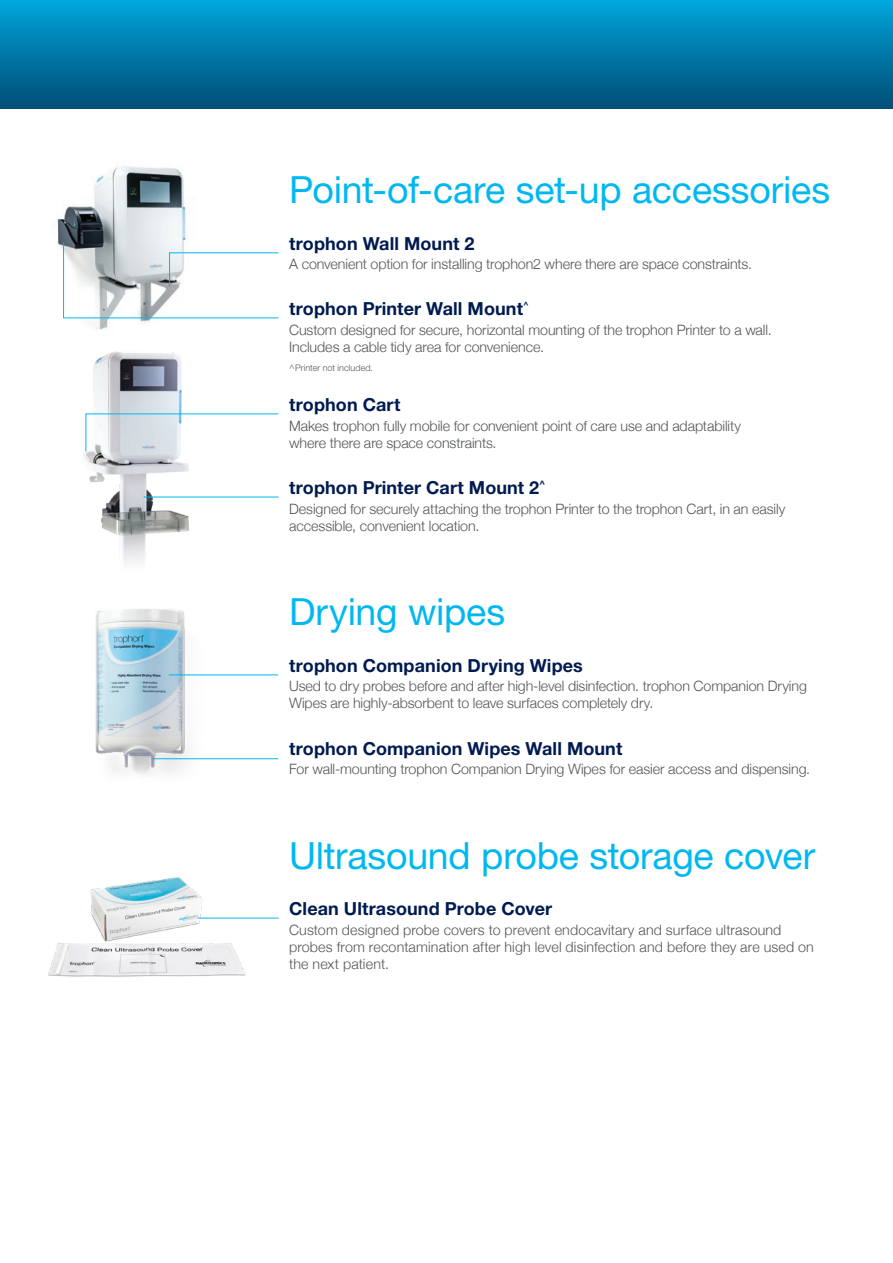
<style>
.page{position:relative;width:893px;height:1263px;background:#fff}
.page>*{position:absolute;margin:0;border:0;box-sizing:border-box;transform-origin:0 0}
.TX_Header_1{font:37.5px "Helvetica Neue LT Pro";letter-spacing:-.005em;color:#00b8f0}
.TX_Header_2{font:700 18px "Helvetica Neue LT Pro";letter-spacing:.005em;color:#001b50}
.TX_Body_1{font:300 14.25px/17.2px "Helvetica Neue";letter-spacing:-.005em;color:#545557}
.t1{font:300 9px "Helvetica Neue LT Pro";letter-spacing:.005em;color:#545557}
</style>
<div class="page">
<img style="left:57px;top:166px;width:131px;height:164px">
<img style="left:83px;top:351px;width:125px;height:212px">
<hr style="left:144px;top:497px;width:135px;height:1px;background:#00b8f0">
<svg style="left:63px;top:242px;width:216px;height:77px"></svg>
<svg style="left:85px;top:413px;width:194px;height:39px"></svg>
<div style="left:0;top:0;width:893px;height:108px;background:linear-gradient(to bottom,#00a5dc,#014e77)"></div>
<img style="left:48px;top:877px;width:202px;height:100px">
<hr style="left:198px;top:918px;width:81px;height:1px;background:#00b8f0">
<img style="left:95px;top:609px;width:109px;height:166px">
<hr style="left:169px;top:674px;width:109px;height:1px;background:#00b8f0">
<hr style="left:153px;top:758px;width:125px;height:1px;background:#00b8f0">
<p class="TX_Header_1" style="left:289px;top:167px;width:543px">Point-of-care set-up accessories</p>
<p class="TX_Header_2" style="left:289px;top:232px;width:187px">trophon Wall Mount 2</p>
<p class="TX_Body_1" style="left:289px;top:254px;width:464px">A convenient option for installing trophon2 where there are space constraints.</p>
<p class="TX_Header_2" style="left:289px;top:298px;width:242px">trophon Printer Wall Mount<sup>^</sup></p>
<p class="TX_Body_1" style="left:289px;top:320px;width:484px">Custom designed for secure, horizontal mounting of the trophon Printer to a wall.<br>Includes a cable tidy area for convenience.</p>
<p class="t1" style="left:289px;top:362px;width:85px">^Printer not included.</p>
<p class="TX_Header_2" style="left:289px;top:394px;width:113px">trophon Cart</p>
<p class="TX_Body_1" style="left:289px;top:416px;width:453px">Makes trophon fully mobile for convenient point of care use and adaptability where there are space constraints.</p>
<p class="TX_Header_2" style="left:289px;top:477px;width:258px">trophon Printer Cart Mount 2<sup>^</sup></p>
<p class="TX_Body_1" style="left:289px;top:499px;width:498px">Designed for securely attaching the trophon Printer to the trophon Cart, in an easily accessible, convenient location.</p>
<p class="TX_Header_1" style="left:289px;top:589px;width:217px">Drying wipes</p>
<p class="TX_Header_2" style="left:289px;top:654px;width:295px">trophon Companion Drying Wipes</p>
<p class="TX_Body_1" style="left:289px;top:676px;width:519px">Used to dry probes before and after high-level disinfection. trophon Companion Drying<br>Wipes are highly-absorbent to leave surfaces completely dry.</p>
<p class="TX_Header_2" style="left:289px;top:737px;width:335px">trophon Companion Wipes Wall Mount</p>
<p class="TX_Body_1" style="left:289px;top:760px;width:523px">For wall-mounting trophon Companion Drying Wipes for easier access and dispensing.</p>
<p class="TX_Header_1" style="left:289px;top:832px;width:528px">Ultrasound probe storage cover</p>
<p class="TX_Header_2" style="left:289px;top:898px;width:264px">Clean Ultrasound Probe Cover</p>
<p class="TX_Body_1" style="left:289px;top:920px;width:526px">Custom designed probe covers to prevent endocavitary and surface ultrasound probes from recontamination after high level disinfection and before they are used on the next patient.</p>
</div>
